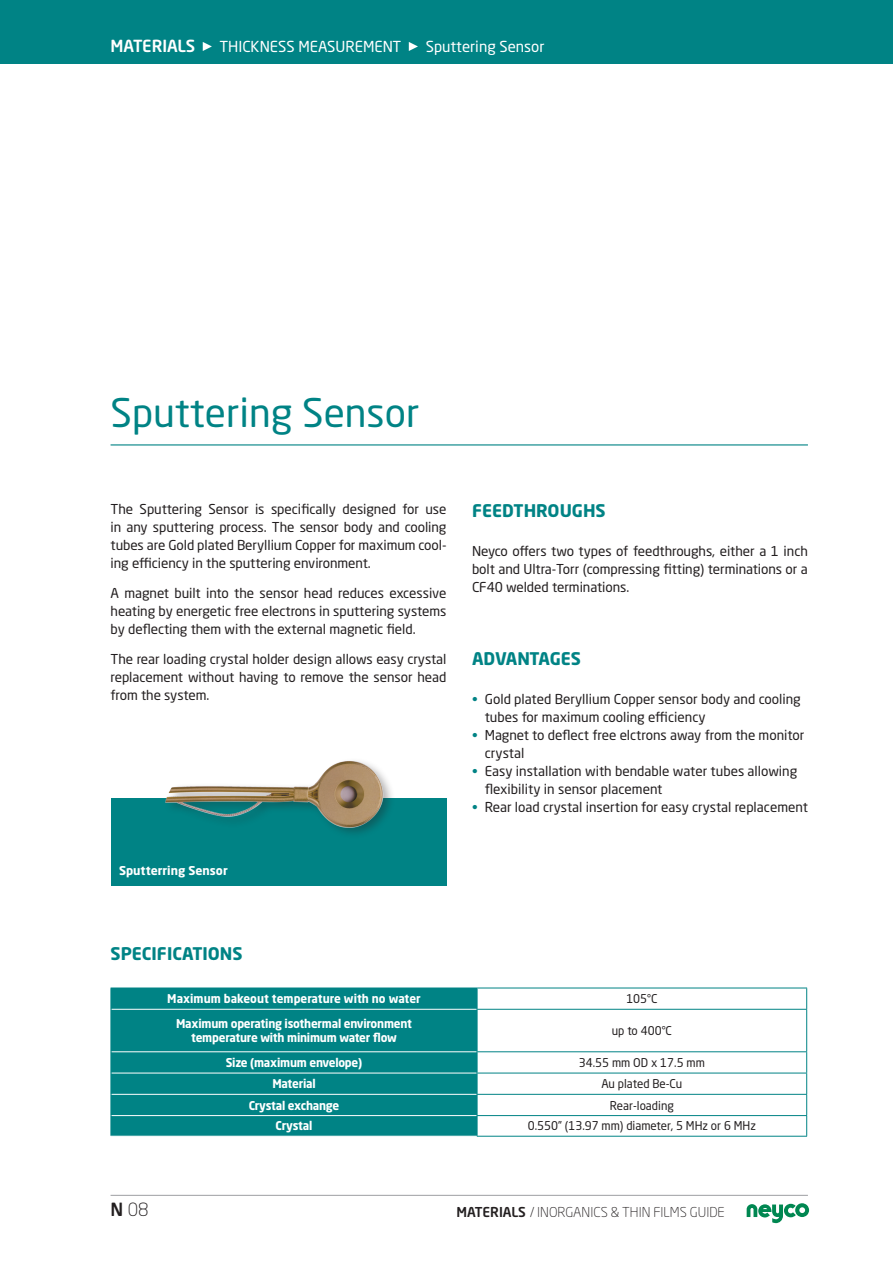
<style>
.page{position:relative;width:893px;height:1263px;background:#fff}
.page>*{position:absolute;margin:0;border:0;box-sizing:border-box;transform-origin:0 0}
.t1{font:39px "Neo Sans Pro";color:#008385}
.t2{font:300 18px "Neo Sans Pro";color:#231f20}
.t3{font:700 17.25px "Neo Sans Pro";color:#008385}
.t4{font:500 16.5px "Neo Sans Pro";letter-spacing:-.005em;color:#fff}
.t5{font:15px "Neo Sans Pro";color:#fff}
.t6{font:13.5px/18px "Neo Sans Pro";letter-spacing:-.005em;color:#231f20;text-align:justify}
.t7{font:300 13.5px "Neo Sans Pro";color:#231f20}
.t8{font:700 12px/14.4px "Neo Sans Pro";letter-spacing:-.02em;color:#fff;text-align:center;scale:.96 1}
.t9{font:12px "Neo Sans Pro";color:#231f20;scale:.96 1}
.t10{font:700 12px "Neo Sans Pro";color:#fff;scale:.96 1}
.t11{font:700 12px "Neo Sans Pro";color:#fff}
.s1{color:#008385}
.s2{font-weight:500}
</style>
<div class="page">
<div style="left:0;top:0;width:893px;height:64px;background:#008385"></div>
<svg style="left:203px;top:42px;width:9px;height:9px"></svg>
<svg style="left:409px;top:42px;width:9px;height:9px"></svg>
<svg style="left:747px;top:1203px;width:62px;height:20px"></svg>
<hr style="left:111px;top:1195px;width:697px;height:1px;background:#9d9fa2">
<hr style="left:111px;top:444px;width:697px;height:1px;background:#008385">
<div style="left:111px;top:798px;width:335px;height:87px;background:#008385"></div>
<img style="left:165px;top:760px;width:227px;height:73px">
<div style="left:112px;top:989px;width:365px;height:147px;background:#008385"></div>
<hr style="left:111px;top:1051px;width:366px;height:1px;background:#fff">
<hr style="left:111px;top:1073px;width:366px;height:1px;background:#fff">
<hr style="left:111px;top:1094px;width:366px;height:1px;background:#fff">
<hr style="left:111px;top:1115px;width:366px;height:1px;background:#fff">
<hr style="left:111px;top:1009px;width:366px;height:1px;background:#fff">
<svg style="left:111px;top:989px;width:1px;height:20px"></svg>
<hr style="left:111px;top:988px;width:366px;height:1px;background:#008385">
<hr style="left:111px;top:1009px;width:1px;height:43px;background:#008385">
<svg style="left:111px;top:1052px;width:1px;height:84px"></svg>
<svg style="left:477px;top:988px;width:330px;height:148px"></svg>
<hr style="left:477px;top:1094px;width:330px;height:1px;background:#008385">
<hr style="left:477px;top:1115px;width:330px;height:1px;background:#008385">
<hr style="left:477px;top:1136px;width:330px;height:1px;background:#008385">
<p class="t4" style="left:111px;top:36px;width:86px">MATERIALS</p>
<p class="t5" style="left:219px;top:37px;width:173px">Thicknesss Measurement</p>
<p class="t5" style="left:426px;top:37px;width:215px">Cool Drawer Single/Dual Sensors</p>
<p class="t5" style="left:426px;top:37px;width:120px">Sputtering Sensor</p>
<h1 class="t1" style="left:111px;top:389px;width:310px">Sputtering Sensor</h1>
<p class="t6" style="left:111px;top:500px;width:337px">The Sputtering Sensor is specifically designed for use in any sputtering process. The sensor body and cooling tubes are Gold plated Beryllium Copper for maximum cool&shy;ing efficiency in the sputtering environment.</p>
<p class="t6" style="left:111px;top:584px;width:337px">A magnet built into the sensor head reduces excessive heating by energetic free electrons in sputtering systems by deflecting them with the external magnetic field.</p>
<p class="t6" style="left:111px;top:650px;width:337px">The rear loading crystal holder design allows easy crystal replacement without having to remove the sensor head from the system.</p>
<p class="t11" style="left:119px;top:863px;width:110px">Sputterring Sensor</p>
<p class="t3" style="left:472px;top:500px;width:135px">Feedthroughs</p>
<p class="t6" style="left:472px;top:542px;width:337px">Neyco offers two types of feedthroughs, either a 1 inch bolt and Ultra-Torr (compressing fitting) terminations or a CF40 welded terminations.</p>
<p class="t3" style="left:472px;top:647px;width:110px">Advantages</p>
<p class="t6" style="left:485px;top:690px;width:317px;text-indent:-13px"><span class="s1">•</span> Gold plated Beryllium Copper sensor body and cooling tubes for maximum cooling efficiency</p>
<p class="t6" style="left:485px;top:726px;width:321px;text-indent:-13px"><span class="s1">•</span> Magnet to deflect free elctrons away from the monitor crystal</p>
<p class="t6" style="left:485px;top:762px;width:314px;text-indent:-13px"><span class="s1">•</span> Easy installation with bendable water tubes allowing flexibility in sensor placement</p>
<p class="t6" style="left:472px;top:798px;width:337px"><span class="s1">•</span> Rear load crystal insertion for easy crystal replacement</p>
<p class="t3" style="left:111px;top:943px;width:134px">Specifications</p>
<p class="t10" style="left:167px;top:991px;width:266px">Maximum bakeout temperature with no water</p>
<p class="t9" style="left:626px;top:991px;width:34px">105°C</p>
<p class="t8" style="left:176px;top:1016px;width:247px">Maximum operating isothermal environment temperature with minimum water flow</p>
<p class="t9" style="left:612px;top:1023px;width:64px">up to 400°C</p>
<p class="t8" style="left:226px;top:1055px;width:144px">Size (maximum envelope)</p>
<p class="t9" style="left:579px;top:1055px;width:133px">34.55 mm OD x 17.5 mm</p>
<p class="t8" style="left:272px;top:1076px;width:47px">Material</p>
<p class="t9" style="left:601px;top:1076px;width:86px">Au plated Be-Cu</p>
<p class="t8" style="left:249px;top:1097px;width:96px">Crystal exchange</p>
<p class="t9" style="left:610px;top:1098px;width:68px">Rear-loading</p>
<p class="t8" style="left:276px;top:1118px;width:40px">Crystal</p>
<p class="t9" style="left:528px;top:1119px;width:239px">0.550” (13.97 mm) diameter, 5 MHz or 6 MHz</p>
<h2 class="t2" style="left:111px;top:1199px;width:40px"><span class="s2">N</span> 08</h2>
<p class="t7" style="left:457px;top:1203px;width:270px"><span class="s2">MATERIALS</span> / INORGANICS &amp; THI N FI LMS GUI DE</p>
</div>
